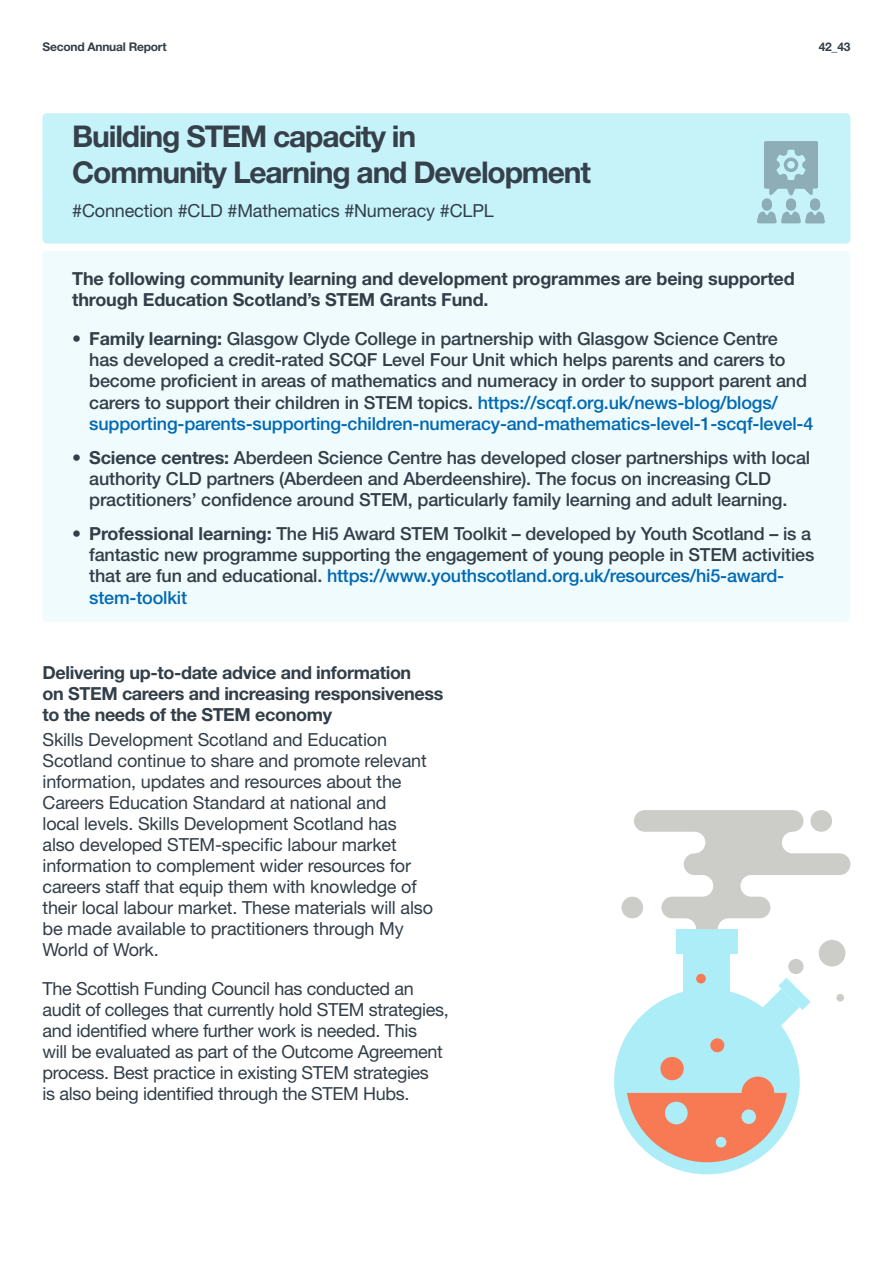
<style>
.page{position:relative;width:893px;height:1263px;background:#fff}
.page>*{position:absolute;margin:0;border:0;box-sizing:border-box;transform-origin:0 0}
.t1{font:700 30px/36px "Helvetica Neue LT Std";letter-spacing:-.04em;color:#36404a}
.t2{font:500 18px/21.3px "Helvetica Neue LT Std";letter-spacing:-.01em;color:#323e48}
.t3{font:18px/21px "Helvetica Neue LT Std";letter-spacing:-.01em;color:#323e48}
.t4{font:700 18px/21px "Helvetica Neue LT Std";letter-spacing:-.01em;color:#323e48}
.t5{font:700 12px "Helvetica Neue LT Std";letter-spacing:-.02em;color:#323e48}
.s1{font-weight:700}
.s2{color:#0069b3}
</style>
<div class="page">
<div style="left:43px;top:113px;width:807px;height:88px;background:#c6f3fa;border-radius:4px"></div>
<div style="left:43px;top:192px;width:807px;height:52px;background:#c6f3fa;border-radius:4px"></div>
<div style="left:43px;top:251px;width:807px;height:73px;background:#effbfd;border-radius:4px"></div>
<div style="left:43px;top:319px;width:807px;height:129px;background:#effbfd;border-radius:4px"></div>
<div style="left:43px;top:438px;width:807px;height:86px;background:#effbfd;border-radius:4px"></div>
<div style="left:43px;top:514px;width:807px;height:108px;background:#effbfd;border-radius:4px"></div>
<div style="left:786px;top:198px;width:10px;height:13px;background:#8dadb7;border-radius:5px"></div>
<div style="left:810px;top:198px;width:10px;height:13px;background:#8dadb7;border-radius:5px"></div>
<svg style="left:757px;top:211px;width:68px;height:12px"></svg>
<div style="left:762px;top:198px;width:10px;height:13px;background:#8dadb7;border-radius:5px"></div>
<svg style="left:764px;top:141px;width:54px;height:55px"></svg>
<div style="left:614px;top:989px;width:186px;height:185px;background:#adedf7;border-radius:50%"></div>
<div style="left:684px;top:953px;width:46px;height:38px;background:#adedf7"></div>
<div style="left:676px;top:929px;width:62px;height:24px;background:#adedf7"></div>
<svg style="left:627px;top:1093px;width:160px;height:69px"></svg>
<div style="left:665px;top:1102px;width:23px;height:22px;background:#adedf7;border-radius:50%"></div>
<div style="left:716px;top:1137px;width:10px;height:10px;background:#adedf7;border-radius:50%"></div>
<div style="left:660px;top:1057px;width:24px;height:23px;background:#f77a54;border-radius:50%"></div>
<div style="left:696px;top:974px;width:10px;height:9px;background:#f77a54;border-radius:50%"></div>
<div style="left:742px;top:1076px;width:32px;height:33px;background:#f77a54;border-radius:50%"></div>
<div style="left:710px;top:1038px;width:14px;height:14px;background:#f77a54;border-radius:50%"></div>
<div style="left:741px;top:1109px;width:15px;height:15px;background:#adedf7;border-radius:50%"></div>
<svg style="left:763px;top:978px;width:48px;height:48px"></svg>
<div style="left:836px;top:994px;width:8px;height:7px;background:#ccccc9;border-radius:50%"></div>
<div style="left:788px;top:959px;width:15px;height:15px;background:#ccccc9;border-radius:50%"></div>
<div style="left:819px;top:940px;width:26px;height:26px;background:#ccccc9;border-radius:50%"></div>
<svg style="left:634px;top:810px;width:216px;height:119px"></svg>
<div style="left:621px;top:897px;width:22px;height:21px;background:#ccccc9;border-radius:50%"></div>
<div style="left:810px;top:810px;width:22px;height:22px;background:#ccccc9;border-radius:50%"></div>
<p class="t5" style="left:43px;top:39px;width:126px">Second Annual Report</p>
<p class="t5" style="left:819px;top:39px;width:33px">42_43</p>
<h1 class="t1" style="left:72px;top:118px;width:520px">Building STEM capacity in<br>Community Learning and Development</h1>
<p class="t3" style="left:72px;top:200px;width:423px">#Connection #CLD #Mathematics #Numeracy #CLPL</p>
<p class="t4" style="left:72px;top:268px;width:724px">The following community learning and development programmes are being supported through Education Scotland’s STEM Grants Fund.</p>
<p class="t2" style="left:89px;top:328px;width:725px;text-indent:-17px">• <span class="s1">Family learning:</span> Glasgow Clyde College in partnership with Glasgow Science Centre<br>has developed a credit-rated SCQF Level Four Unit which helps parents and carers to become proficient in areas of mathematics and numeracy in order to support parent and carers to support their children in STEM topics. <span class="s2">https://scqf.org.uk/news-blog/blogs/ supporting-parents-supporting-children-numeracy-and-mathematics-level-1-scqf-level-4</span></p>
<p class="t2" style="left:89px;top:447px;width:722px;text-indent:-17px">• <span class="s1">Science centres:</span> Aberdeen Science Centre has developed closer partnerships with local authority CLD partners (Aberdeen and Aberdeenshire). The focus on increasing CLD practitioners’ confidence around STEM, particularly family learning and adult learning.</p>
<p class="t2" style="left:89px;top:522px;width:727px;text-indent:-17px">• <span class="s1">Professional learning:</span> The Hi5 Award STEM Toolkit – developed by Youth Scotland – is a fantastic new programme supporting the engagement of young people in STEM activities that are fun and educational. <span class="s2">https://www.youthscotland.org.uk/resources/hi5-award&shy;stem-toolkit</span></p>
<p class="t4" style="left:43px;top:662px;width:402px">Delivering up-to-date advice and information<br>on STEM careers and increasing responsiveness to the needs of the STEM economy</p>
<p class="t3" style="left:43px;top:729px;width:392px">Skills Development Scotland and Education Scotland continue to share and promote relevant information, updates and resources about the Careers Education Standard at national and<br>local levels. Skills Development Scotland has also developed STEM-specific labour market information to complement wider resources for careers staff that equip them with knowledge of their local labour market. These materials will also be made available to practitioners through My World of Work.</p>
<p class="t3" style="left:43px;top:978px;width:408px">The Scottish Funding Council has conducted an audit of colleges that currently hold STEM strategies, and identified where further work is needed. This<br>will be evaluated as part of the Outcome Agreement process. Best practice in existing STEM strategies<br>is also being identified through the STEM Hubs.</p>
</div>
